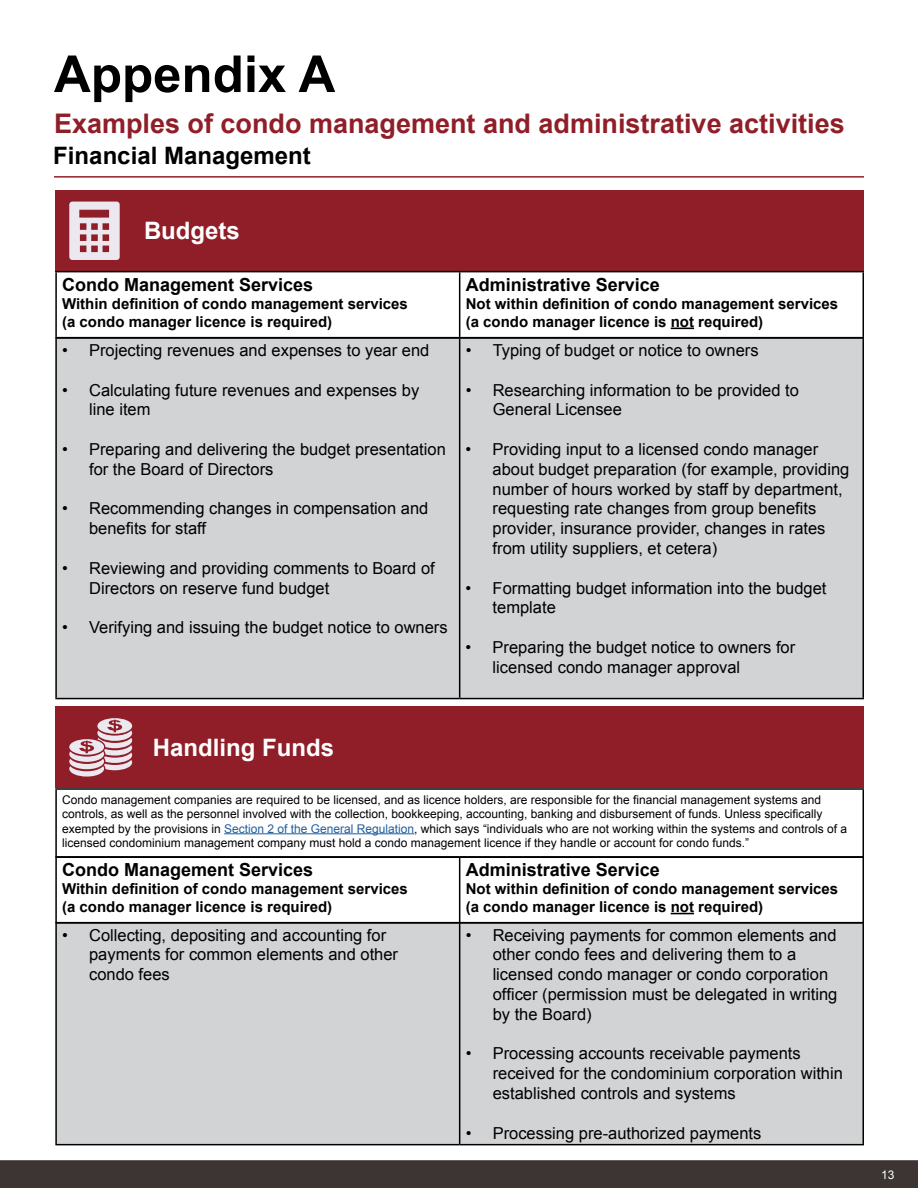
<style>
.page{position:relative;width:918px;height:1188px;background:#fff}
.page>*{position:absolute;margin:0;border:0;box-sizing:border-box;transform-origin:0 0}
.t1{font:700 51px "Arial";color:#000}
.t2{font:700 27px "Arial";color:#901e28}
.t3{font:700 24px "Arial";color:#fff}
.t4{font:700 24px "Arial";color:#000}
.t5{font:700 18px "Arial";color:#000}
.t6{font:16.5px/19.8px "Arial";color:#000}
.t7{font:700 15px/18px "Arial";color:#000}
.t8{font:12px/14.4px "Arial";color:#000}
.t9{font:12px "Arial";color:#fff}
.s1{color:#215e9e}
</style>
<div class="page">
<hr style="left:54px;top:176px;width:810px;height:2px;background:#901e28">
<div style="left:57px;top:339px;width:805px;height:359px;background:#d1d3d4"></div>
<hr style="left:55px;top:337px;width:405px;height:2px;background:#000">
<hr style="left:55px;top:339px;width:2px;height:359px;background:#000">
<hr style="left:460px;top:337px;width:404px;height:2px;background:#000">
<hr style="left:459px;top:339px;width:1px;height:359px;background:#000">
<hr style="left:862px;top:339px;width:2px;height:359px;background:#000">
<hr style="left:55px;top:698px;width:405px;height:1px;background:#000">
<hr style="left:460px;top:698px;width:404px;height:1px;background:#000">
<div style="left:55px;top:190px;width:809px;height:82px;background:#901e28"></div>
<div style="left:1px;top:1161px;width:916px;height:26px;background:#3d3434"></div>
<div style="left:0;top:1160px;width:918px;height:28px;border:2px solid #3d3434"></div>
<hr style="left:55px;top:271px;width:405px;height:1px;background:#000">
<hr style="left:55px;top:272px;width:2px;height:65px;background:#000">
<hr style="left:460px;top:271px;width:404px;height:1px;background:#000">
<hr style="left:459px;top:272px;width:1px;height:65px;background:#000">
<hr style="left:862px;top:272px;width:2px;height:65px;background:#000">
<svg style="left:671px;top:328px;width:23px;height:1px"></svg>
<div style="left:57px;top:924px;width:805px;height:220px;background:#d1d3d4"></div>
<hr style="left:55px;top:923px;width:2px;height:221px;background:#000">
<hr style="left:459px;top:923px;width:1px;height:221px;background:#000">
<hr style="left:862px;top:923px;width:2px;height:221px;background:#000">
<hr style="left:55px;top:1144px;width:405px;height:1px;background:#000">
<hr style="left:460px;top:1144px;width:404px;height:1px;background:#000">
<div style="left:55px;top:706px;width:809px;height:82px;background:#901e28"></div>
<hr style="left:55px;top:858px;width:2px;height:64px;background:#000">
<hr style="left:459px;top:858px;width:1px;height:64px;background:#000">
<hr style="left:862px;top:858px;width:2px;height:64px;background:#000">
<hr style="left:55px;top:922px;width:405px;height:2px;background:#000">
<hr style="left:460px;top:922px;width:404px;height:2px;background:#000">
<svg style="left:671px;top:913px;width:23px;height:1px"></svg>
<hr style="left:55px;top:788px;width:809px;height:2px;background:#000">
<hr style="left:55px;top:790px;width:2px;height:66px;background:#000">
<hr style="left:862px;top:790px;width:2px;height:66px;background:#000">
<hr style="left:55px;top:856px;width:809px;height:2px;background:#000">
<hr style="left:224px;top:833px;width:190px;height:1px;background:#215e9e">
<svg style="left:69px;top:202px;width:51px;height:58px"></svg>
<svg style="left:69px;top:718px;width:63px;height:59px"></svg>
<h1 class="t1" style="left:54px;top:41px;width:283px">Appendix A</h1>
<h2 class="t2" style="left:54px;top:106px;width:792px">Examples of condo management and administrative activities</h2>
<h3 class="t4" style="left:53px;top:140px;width:259px">Financial Management</h3>
<h3 class="t3" style="left:144px;top:215px;width:97px">Budgets</h3>
<p class="t5" style="left:62px;top:273px;width:253px">Condo Management Services</p>
<p class="t7" style="left:62px;top:295px;width:347px">Within definition of condo management services (a condo manager licence is required)</p>
<p class="t6" style="left:62px;top:340px;width:369px">• Projecting revenues and expenses to year end</p>
<p class="t6" style="left:89px;top:380px;width:332px;text-indent:-27px">• Calculating future revenues and expenses by line item</p>
<p class="t6" style="left:89px;top:439px;width:358px;text-indent:-27px">• Preparing and delivering the budget presentation for the Board of Directors</p>
<p class="t6" style="left:89px;top:499px;width:341px;text-indent:-27px">• Recommending changes in compensation and benefits for staff</p>
<p class="t6" style="left:89px;top:558px;width:347px;text-indent:-27px">• Reviewing and providing comments to Board of<br>Directors on reserve fund budget</p>
<p class="t6" style="left:62px;top:618px;width:387px">• Verifying and issuing the budget notice to owners</p>
<p class="t5" style="left:466px;top:273px;width:196px">Administrative Service</p>
<p class="t7" style="left:466px;top:295px;width:374px">Not within definition of condo management services (a condo manager licence is not required)</p>
<p class="t6" style="left:466px;top:340px;width:294px">• Typing of budget or notice to owners</p>
<p class="t6" style="left:493px;top:380px;width:308px;text-indent:-27px">• Researching information to be provided to<br>General Licensee</p>
<p class="t6" style="left:493px;top:439px;width:358px;text-indent:-27px">• Providing input to a licensed condo manager about budget preparation (for example, providing number of hours worked by staff by department, requesting rate changes from group benefits provider, insurance provider, changes in rates from utility suppliers, et cetera)</p>
<p class="t6" style="left:493px;top:578px;width:335px;text-indent:-27px">• Formatting budget information into the budget template</p>
<p class="t6" style="left:493px;top:637px;width:304px;text-indent:-27px">• Preparing the budget notice to owners for licensed condo manager approval</p>
<h3 class="t3" style="left:153px;top:732px;width:183px">Handling Funds</h3>
<p class="t8" style="left:62px;top:792px;width:787px">Condo management companies are required to be licensed, and as licence holders, are responsible for the financial management systems and controls, as well as the personnel involved with the collection, bookkeeping, accounting, banking and disbursement of funds. Unless specifically exempted by the provisions in <span class="s1">Section 2 of the General Regulation</span>, which says “individuals who are not working within the systems and controls of a licensed condominium management company must hold a condo management licence if they handle or account for condo funds.”</p>
<p class="t5" style="left:62px;top:858px;width:253px">Condo Management Services</p>
<p class="t7" style="left:62px;top:880px;width:347px">Within definition of condo management services (a condo manager licence is required)</p>
<p class="t5" style="left:466px;top:858px;width:196px">Administrative Service</p>
<p class="t7" style="left:466px;top:880px;width:374px">Not within definition of condo management services (a condo manager licence is not required)</p>
<p class="t6" style="left:89px;top:925px;width:311px;text-indent:-27px">• Collecting, depositing and accounting for payments for common elements and other condo fees</p>
<p class="t6" style="left:493px;top:925px;width:346px;text-indent:-27px">• Receiving payments for common elements and other condo fees and delivering them to a licensed condo manager or condo corporation officer (permission must be delegated in writing by the Board)</p>
<p class="t6" style="left:493px;top:1044px;width:352px;text-indent:-27px">• Processing accounts receivable payments received for the condominium corporation within established controls and systems</p>
<p class="t6" style="left:466px;top:1123px;width:297px">• Processing pre-authorized payments</p>
<p class="t9" style="left:881px;top:1167px;width:15px">13</p>
</div>
